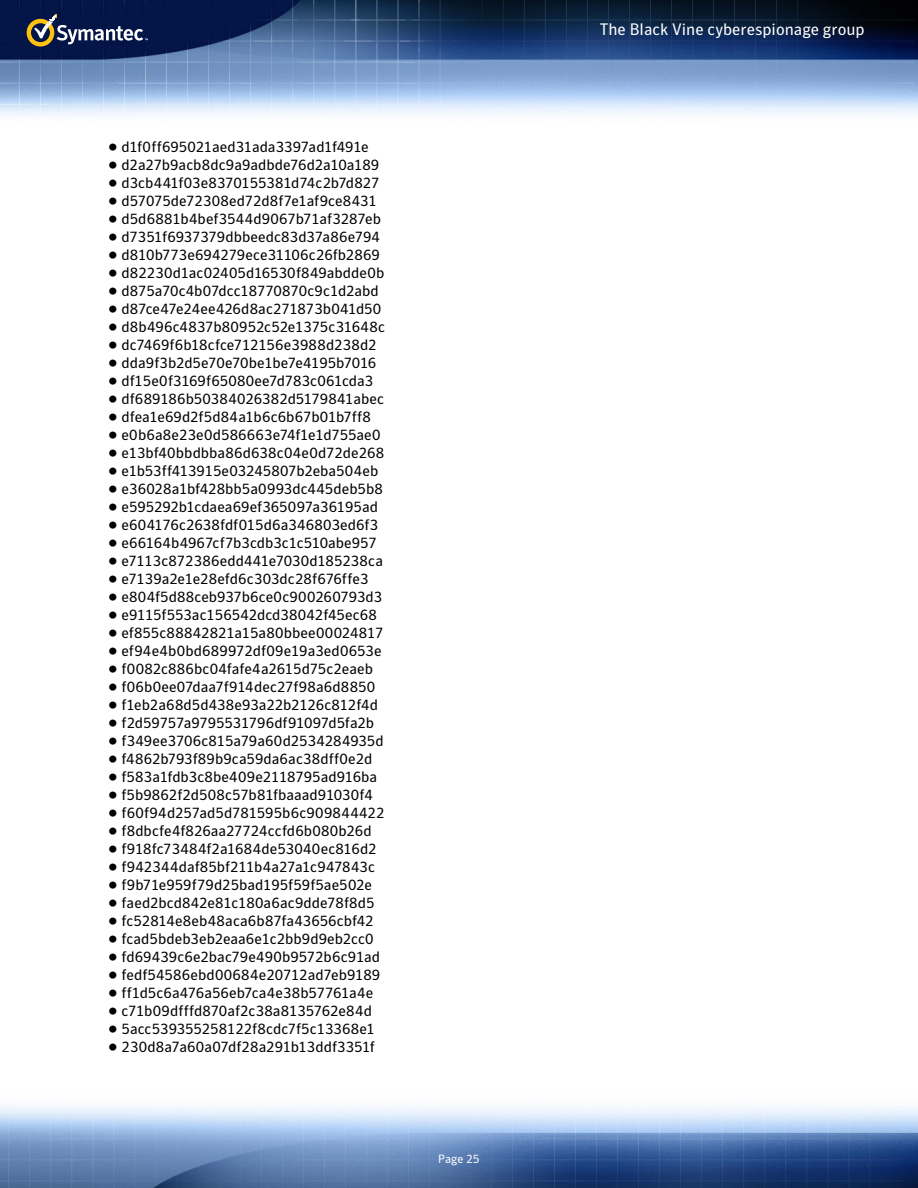
<style>
.page{position:relative;width:918px;height:1188px;background:#fff}
.page>*{position:absolute;margin:0;border:0;box-sizing:border-box;transform-origin:0 0}
.t1{font:16.5px "Symantec Sans";color:#fff}
.t2{font:15px "Symantec Sans";letter-spacing:.005em;color:#000}
.t3{font:12px "Symantec Sans";color:#fff}
.s1{font-family:"Tahoma";font-weight:700}
</style>
<div class="page">
<img style="left:0;top:0;width:918px;height:1188px">
<svg style="left:27px;top:15px;width:121px;height:32px;background:#434b62"></svg>
<p class="t2" style="left:108px;top:138px;width:262px"><span class="s1">•</span> d1f0ff695021aed31ada3397ad1f491e</p>
<p class="t2" style="left:108px;top:156px;width:273px"><span class="s1">•</span> d2a27b9acb8dc9a9adbde76d2a10a189</p>
<p class="t2" style="left:108px;top:174px;width:273px"><span class="s1">•</span> d3cb441f03e8370155381d74c2b7d827</p>
<p class="t2" style="left:108px;top:192px;width:270px"><span class="s1">•</span> d57075de72308ed72d8f7e1af9ce8431</p>
<p class="t2" style="left:108px;top:210px;width:274px"><span class="s1">•</span> d5d6881b4bef3544d9067b71af3287eb</p>
<p class="t2" style="left:108px;top:228px;width:274px"><span class="s1">•</span> d7351f6937379dbbeedc83d37a86e794</p>
<p class="t2" style="left:108px;top:246px;width:273px"><span class="s1">•</span> d810b773e694279ece31106c26fb2869</p>
<p class="t2" style="left:108px;top:264px;width:278px"><span class="s1">•</span> d82230d1ac02405d16530f849abdde0b</p>
<p class="t2" style="left:108px;top:282px;width:272px"><span class="s1">•</span> d875a70c4b07dcc18770870c9c1d2abd</p>
<p class="t2" style="left:108px;top:300px;width:275px"><span class="s1">•</span> d87ce47e24ee426d8ac271873b041d50</p>
<p class="t2" style="left:108px;top:318px;width:278px"><span class="s1">•</span> d8b496c4837b80952c52e1375c31648c</p>
<p class="t2" style="left:108px;top:336px;width:270px"><span class="s1">•</span> dc7469f6b18cfce712156e3988d238d2</p>
<p class="t2" style="left:108px;top:354px;width:270px"><span class="s1">•</span> dda9f3b2d5e70e70be1be7e4195b7016</p>
<p class="t2" style="left:108px;top:372px;width:267px"><span class="s1">•</span> df15e0f3169f65080ee7d783c061cda3</p>
<p class="t2" style="left:108px;top:390px;width:278px"><span class="s1">•</span> df689186b50384026382d5179841abec</p>
<p class="t2" style="left:108px;top:408px;width:264px"><span class="s1">•</span> dfea1e69d2f5d84a1b6c6b67b01b7ff8</p>
<p class="t2" style="left:108px;top:426px;width:274px"><span class="s1">•</span> e0b6a8e23e0d586663e74f1e1d755ae0</p>
<p class="t2" style="left:108px;top:444px;width:278px"><span class="s1">•</span> e13bf40bbdbba86d638c04e0d72de268</p>
<p class="t2" style="left:108px;top:462px;width:272px"><span class="s1">•</span> e1b53ff413915e03245807b2eba504eb</p>
<p class="t2" style="left:108px;top:480px;width:277px"><span class="s1">•</span> e36028a1bf428bb5a0993dc445deb5b8</p>
<p class="t2" style="left:108px;top:498px;width:272px"><span class="s1">•</span> e595292b1cdaea69ef365097a36195ad</p>
<p class="t2" style="left:108px;top:516px;width:272px"><span class="s1">•</span> e604176c2638fdf015d6a346803ed6f3</p>
<p class="t2" style="left:108px;top:534px;width:270px"><span class="s1">•</span> e66164b4967cf7b3cdb3c1c510abe957</p>
<p class="t2" style="left:108px;top:552px;width:277px"><span class="s1">•</span> e7113c872386edd441e7030d185238ca</p>
<p class="t2" style="left:108px;top:570px;width:262px"><span class="s1">•</span> e7139a2e1e28efd6c303dc28f676ffe3</p>
<p class="t2" style="left:108px;top:588px;width:276px"><span class="s1">•</span> e804f5d88ceb937b6ce0c900260793d3</p>
<p class="t2" style="left:108px;top:606px;width:270px"><span class="s1">•</span> e9115f553ac156542dcd38042f45ec68</p>
<p class="t2" style="left:108px;top:624px;width:277px"><span class="s1">•</span> ef855c88842821a15a80bbee00024817</p>
<p class="t2" style="left:108px;top:642px;width:275px"><span class="s1">•</span> ef94e4b0bd689972df09e19a3ed0653e</p>
<p class="t2" style="left:108px;top:660px;width:266px"><span class="s1">•</span> f0082c886bc04fafe4a2615d75c2eaeb</p>
<p class="t2" style="left:108px;top:678px;width:269px"><span class="s1">•</span> f06b0ee07daa7f914dec27f98a6d8850</p>
<p class="t2" style="left:108px;top:696px;width:272px"><span class="s1">•</span> f1eb2a68d5d438e93a22b2126c812f4d</p>
<p class="t2" style="left:108px;top:714px;width:268px"><span class="s1">•</span> f2d59757a9795531796df91097d5fa2b</p>
<p class="t2" style="left:108px;top:732px;width:277px"><span class="s1">•</span> f349ee3706c815a79a60d2534284935d</p>
<p class="t2" style="left:108px;top:750px;width:266px"><span class="s1">•</span> f4862b793f89b9ca59da6ac38dff0e2d</p>
<p class="t2" style="left:108px;top:768px;width:271px"><span class="s1">•</span> f583a1fdb3c8be409e2118795ad916ba</p>
<p class="t2" style="left:108px;top:786px;width:266px"><span class="s1">•</span> f5b9862f2d508c57b81fbaaad91030f4</p>
<p class="t2" style="left:108px;top:804px;width:278px"><span class="s1">•</span> f60f94d257ad5d781595b6c909844422</p>
<p class="t2" style="left:108px;top:822px;width:265px"><span class="s1">•</span> f8dbcfe4f826aa27724ccfd6b080b26d</p>
<p class="t2" style="left:108px;top:840px;width:270px"><span class="s1">•</span> f918fc73484f2a1684de53040ec816d2</p>
<p class="t2" style="left:108px;top:858px;width:269px"><span class="s1">•</span> f942344daf85bf211b4a27a1c947843c</p>
<p class="t2" style="left:108px;top:876px;width:265px"><span class="s1">•</span> f9b71e959f79d25bad195f59f5ae502e</p>
<p class="t2" style="left:108px;top:894px;width:268px"><span class="s1">•</span> faed2bcd842e81c180a6ac9dde78f8d5</p>
<p class="t2" style="left:108px;top:912px;width:267px"><span class="s1">•</span> fc52814e8eb48aca6b87fa43656cbf42</p>
<p class="t2" style="left:108px;top:930px;width:267px"><span class="s1">•</span> fcad5bdeb3eb2eaa6e1c2bb9d9eb2cc0</p>
<p class="t2" style="left:108px;top:948px;width:274px"><span class="s1">•</span> fd69439c6e2bac79e490b9572b6c91ad</p>
<p class="t2" style="left:108px;top:966px;width:274px"><span class="s1">•</span> fedf54586ebd00684e20712ad7eb9189</p>
<p class="t2" style="left:108px;top:984px;width:267px"><span class="s1">•</span> ff1d5c6a476a56eb7ca4e38b57761a4e</p>
<p class="t2" style="left:108px;top:1002px;width:266px"><span class="s1">•</span> c71b09dfffd870af2c38a8135762e84d</p>
<p class="t2" style="left:108px;top:1020px;width:269px"><span class="s1">•</span> 5acc539355258122f8cdc7f5c13368e1</p>
<p class="t2" style="left:108px;top:1038px;width:269px"><span class="s1">•</span> 230d8a7a60a07df28a291b13ddf3351f</p>
<p class="t3" style="left:438px;top:1152px;width:43px">Page 25</p>
<p class="t1" style="left:600px;top:19px;width:266px">The Black Vine cyberespionage group</p>
</div>
